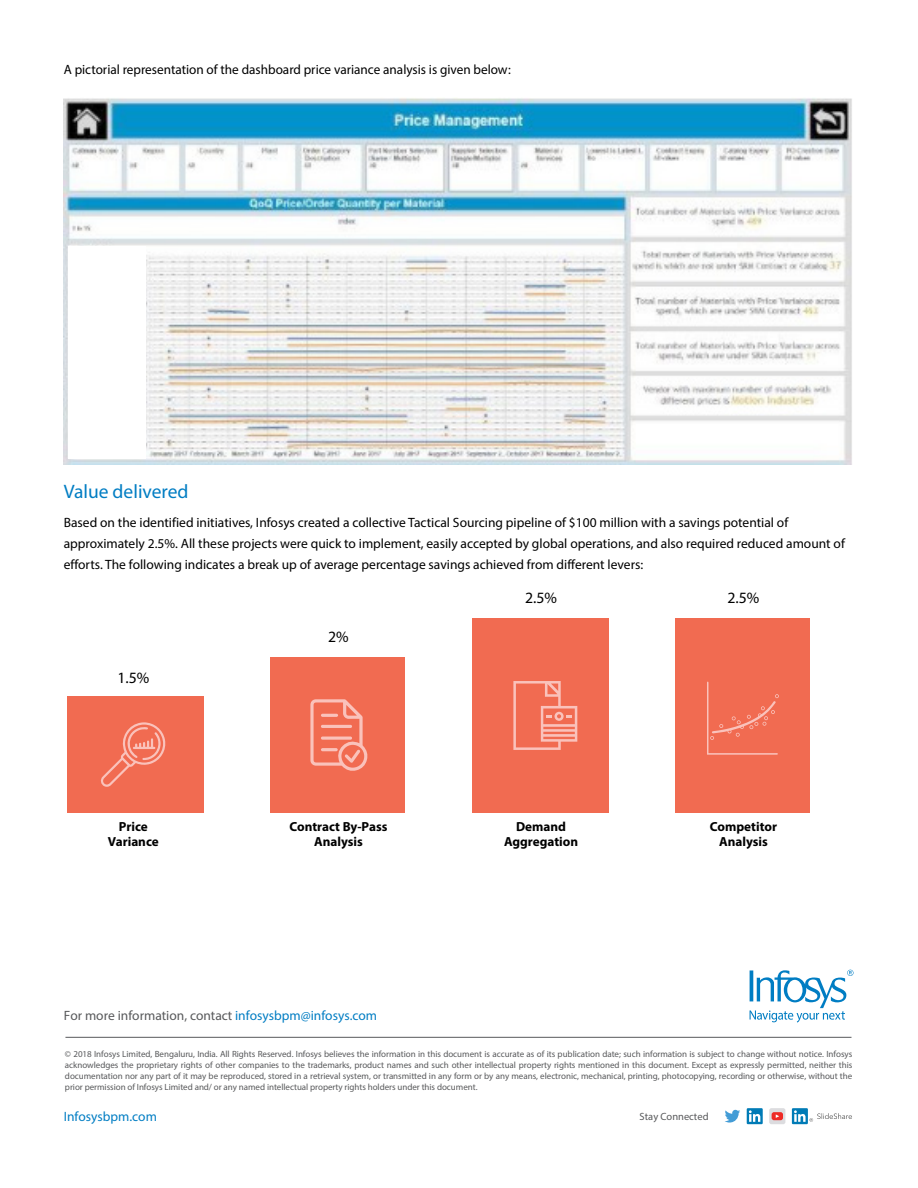
<style>
.page{position:relative;width:918px;height:1188px;background:#fff}
.page>*{position:absolute;margin:0;border:0;box-sizing:border-box;transform-origin:0 0}
.t1{font:19.5px "Myriad Pro";color:#007dc3}
.t2{font:15.75px "Myriad Pro";color:#000}
.t3{font:13.5px/21px "Myriad Pro";color:#000}
.t4{font:13.5px "Myriad Pro";color:#58595b}
.t5{font:13.5px "Myriad Pro";color:#007dc3}
.t6{font:700 13.2px/15.8px "Myriad Pro";color:#000;text-align:center}
.t7{font:10.5px "Myriad Pro";color:#58595b}
.t8{font:9px/10.8px "Myriad Pro";letter-spacing:-.005em;color:#58595b;text-align:justify}
.s1{color:#007dc3}
</style>
<div class="page">
<svg style="left:725px;top:1110px;width:15px;height:13px"></svg>
<div style="left:747px;top:1108px;width:16px;height:16px;background:#007bb6"></div>
<svg style="left:749px;top:1110px;width:11px;height:12px"></svg>
<svg style="left:769px;top:1108px;width:16px;height:16px"></svg>
<svg style="left:772px;top:1112px;width:11px;height:8px"></svg>
<div style="left:792px;top:1108px;width:16px;height:16px;background:#007bb6"></div>
<svg style="left:794px;top:1110px;width:58px;height:12px"></svg>
<svg style="left:750px;top:970px;width:104px;height:53px"></svg>
<hr style="left:65px;top:1037px;width:787px;height:1px;background:#58595b">
<img style="left:64px;top:98px;width:788px;height:366px">
<div style="left:676px;top:618px;width:134px;height:195px;background:#f16b51"></div>
<div style="left:472px;top:618px;width:136px;height:195px;background:#f16b51"></div>
<div style="left:271px;top:657px;width:134px;height:156px;background:#f16b51"></div>
<div style="left:67px;top:696px;width:136px;height:117px;background:#f16b51"></div>
<svg style="left:100px;top:722px;width:66px;height:65px"></svg>
<svg style="left:310px;top:699px;width:58px;height:72px"></svg>
<svg style="left:513px;top:681px;width:64px;height:69px"></svg>
<svg style="left:707px;top:682px;width:72px;height:73px"></svg>
<div style="left:69px;top:247px;width:77px;height:212px;background:#fff"></div>
<h3 class="t3" style="left:64px;top:59px;width:449px">A pictorial representation of the dashboard price variance analysis is given below:</h3>
<h1 class="t1" style="left:64px;top:479px;width:126px">Value delivered</h1>
<p class="t3" style="left:64px;top:512px;width:783px">Based on the identified initiatives, Infosys created a collective Tactical Sourcing pipeline of $100 million with a savings potential of approximately 2.5%. All these projects were quick to implement, easily accepted by global operations, and also required reduced amount of efforts. The following indicates a break up of average percentage savings achieved from different levers:</p>
<h2 class="t2" style="left:117px;top:668px;width:33px">1.5%</h2>
<h3 class="t6" style="left:108px;top:818px;width:52px">Price<br>Variance</h3>
<h2 class="t2" style="left:328px;top:627px;width:22px">2%</h2>
<h2 class="t2" style="left:525px;top:588px;width:33px">2.5%</h2>
<h2 class="t2" style="left:728px;top:588px;width:33px">2.5%</h2>
<h3 class="t6" style="left:290px;top:818px;width:99px">Contract By-Pass<br>Analysis</h3>
<h3 class="t6" style="left:504px;top:818px;width:76px">Demand<br>Aggregation</h3>
<h3 class="t6" style="left:710px;top:818px;width:69px">Competitor<br>Analysis</h3>
<h3 class="t4" style="left:64px;top:1007px;width:315px">For more information, contact <span class="s1">infosysbpm@infosys.com</span></h3>
<p class="t8" style="left:65px;top:1049px;width:789px">© 2018 Infosys Limited, Bengaluru, India. All Rights Reserved. Infosys believes the information in this document is accurate as of its publication date; such information is subject to change without notice. Infosys acknowledges the proprietary rights of other companies to the trademarks, product names and such other intellectual property rights mentioned in this document. Except as expressly permitted, neither this documentation nor any part of it may be reproduced, stored in a retrieval system, or transmitted in any form or by any means, electronic, mechanical, printing, photocopying, recording or otherwise, without the prior permission of Infosys Limited and/ or any named intellectual property rights holders under this document.</p>
<h3 class="t5" style="left:64px;top:1108px;width:95px">Infosysbpm.com</h3>
<p class="t7" style="left:640px;top:1110px;width:70px">Stay Connected</p>
</div>
